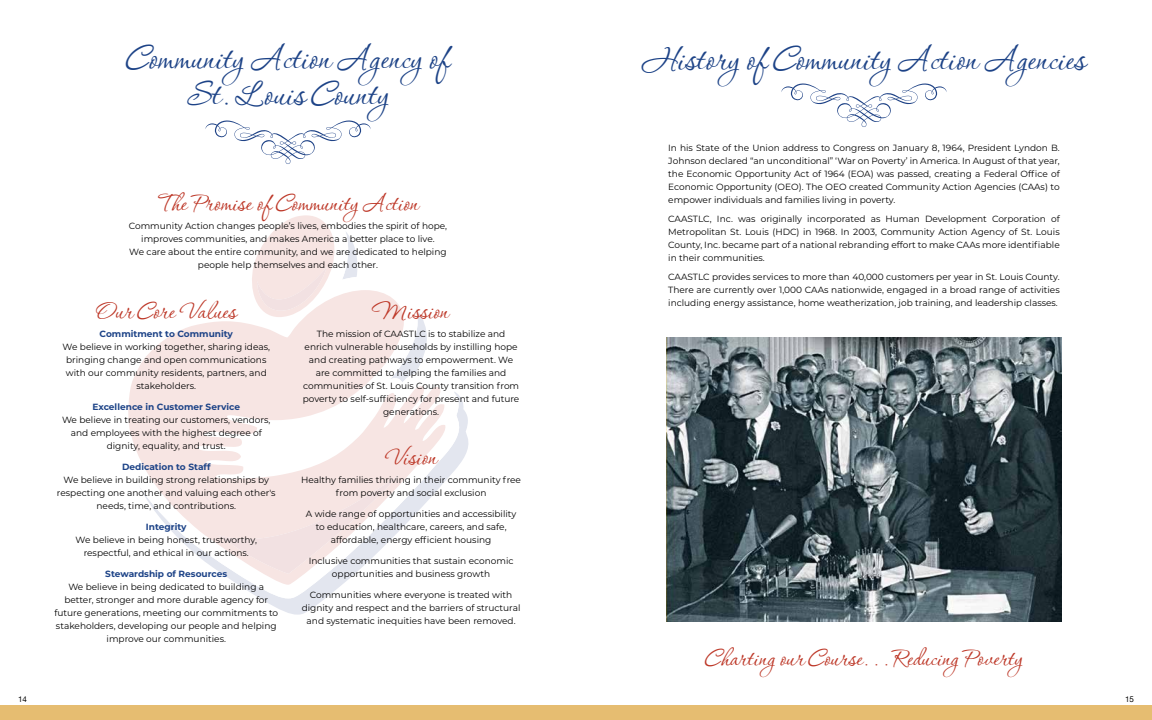
<style>
.page{position:relative;width:1152px;height:720px;background:#fff}
.page>*{position:absolute;margin:0;border:0;box-sizing:border-box;transform-origin:0 0}
.t1{font:43px/36px "Corinthia";color:#1d4387;text-align:center}
.t2{font:30px "Corinthia";color:#bd3727}
.t3{font:9px/13px "Montserrat";color:#000;text-align:center}
.t4{font:700 9px "Montserrat";color:#1d4387}
.t5{font:8px "Helvetica Neue";color:#000}
</style>
<div class="page">
<svg style="left:260px;top:401px;width:209px;height:214px"></svg>
<svg style="left:239px;top:232px;width:223px;height:366px"></svg>
<svg style="left:128px;top:290px;width:320px;height:295px;fill:#f7e5e3"></svg>
<svg style="left:218px;top:475px;width:182px;height:99px"></svg>
<svg style="left:248px;top:215px;width:91px;height:102px"></svg>
<img style="left:667px;top:337px;width:394px;height:284px">
<svg style="left:781px;top:84px;width:166px;height:43px"></svg>
<div style="left:0;top:706px;width:576px;height:14px;background:#e6bd71"></div>
<div style="left:576px;top:706px;width:576px;height:14px;background:#e6bd71"></div>
<svg style="left:205px;top:121px;width:166px;height:43px"></svg>
<h1 class="t1" style="left:126px;top:43px;width:325px">Community Action Agency of<br>St. Louis County</h1>
<h2 class="t2" style="left:157px;top:187px;width:263px">The Promise of Community Action</h2>
<p class="t3" style="left:129px;top:219px;width:320px">Community Action changes people’s lives, embodies the spirit of hope, improves communities, and makes America a better place to live.<br>We care about the entire community, and we are dedicated to helping people help themselves and each other.</p>
<h1 class="t1" style="left:643px;top:44px;width:444px">History of Community Action Agencies</h1>
<p class="t3" style="left:668px;top:141px;width:393px;text-align:justify">In his State of the Union address to Congress on January 8, 1964, President Lyndon B.<br>Johnson declared “an unconditional” ‘War on Poverty’ in America. In August of that year, the Economic Opportunity Act of 1964 (EOA) was passed, creating a Federal Office of Economic Opportunity (OEO). The OEO created Community Action Agencies (CAAs) to empower individuals and families living in poverty.</p>
<p class="t3" style="left:668px;top:212px;width:393px;text-align:justify">CAASTLC, Inc. was originally incorporated as Human Development Corporation of Metropolitan St. Louis (HDC) in 1968. In 2003, Community Action Agency of St. Louis County, Inc. became part of a national rebranding effort to make CAAs more identifiable in their communities.</p>
<p class="t3" style="left:668px;top:270px;width:393px;text-align:left">CAASTLC provides services to more than 40,000 customers per year in St. Louis County.<br>There are currently over 1,000 CAAs nationwide, engaged in a broad range of activities</p>
<h2 class="t2" style="left:96px;top:295px;width:142px">Our Core Values</h2>
<p class="t4" style="left:100px;top:327px;width:135px">Commitment to Community</p>
<p class="t3" style="left:63px;top:340px;width:209px">We believe in working together, sharing ideas, bringing change and open communications with our community residents, partners, and stakeholders.</p>
<p class="t4" style="left:93px;top:400px;width:149px">Excellence in Customer Service</p>
<p class="t3" style="left:62px;top:413px;width:210px">We believe in treating our customers, vendors, and employees with the highest degree of dignity, equality, and trust.</p>
<p class="t4" style="left:122px;top:460px;width:90px">Dedication to Staff</p>
<p class="t3" style="left:57px;top:473px;width:220px">We believe in building strong relationships by respecting one another and valuing each other's needs, time, and contributions.</p>
<p class="t4" style="left:146px;top:520px;width:42px">Integrity</p>
<p class="t3" style="left:76px;top:533px;width:183px">We believe in being honest, trustworthy, respectful, and ethical in our actions.</p>
<p class="t4" style="left:105px;top:567px;width:123px">Stewardship of Resources</p>
<p class="t3" style="left:54px;top:580px;width:225px">We believe in being dedicated to building a better, stronger and more durable agency for future generations, meeting our commitments to stakeholders, developing our people and helping improve our communities.</p>
<h2 class="t2" style="left:374px;top:295px;width:77px">Mission</h2>
<p class="t3" style="left:668px;top:296px;width:391px">including energy assistance, home weatherization, job training, and leadership classes.</p>
<p class="t3" style="left:303px;top:327px;width:218px">The mission of CAASTLC is to stabilize and enrich vulnerable households by instilling hope and creating pathways to empowerment. We are committed to helping the families and communities of St. Louis County transition from poverty to self-sufficiency for present and future generations.</p>
<h2 class="t2" style="left:385px;top:441px;width:53px">Vision</h2>
<p class="t3" style="left:301px;top:473px;width:221px">Healthy families thriving in their community free from poverty and social exclusion</p>
<p class="t3" style="left:306px;top:507px;width:212px">A wide range of opportunities and accessibility to education, healthcare, careers, and safe, affordable, energy efficient housing</p>
<p class="t3" style="left:309px;top:554px;width:206px">Inclusive communities that sustain economic opportunities and business growth</p>
<p class="t3" style="left:302px;top:588px;width:220px">Communities where everyone is treated with dignity and respect and the barriers of structural and systematic inequities have been removed.</p>
<h2 class="t2" style="left:705px;top:642px;width:319px">Charting our Course. . . Reducing Poverty</h2>
<p class="t5" style="left:18px;top:693px;width:10px">14</p>
<p class="t5" style="left:1125px;top:693px;width:10px">15</p>
</div>
